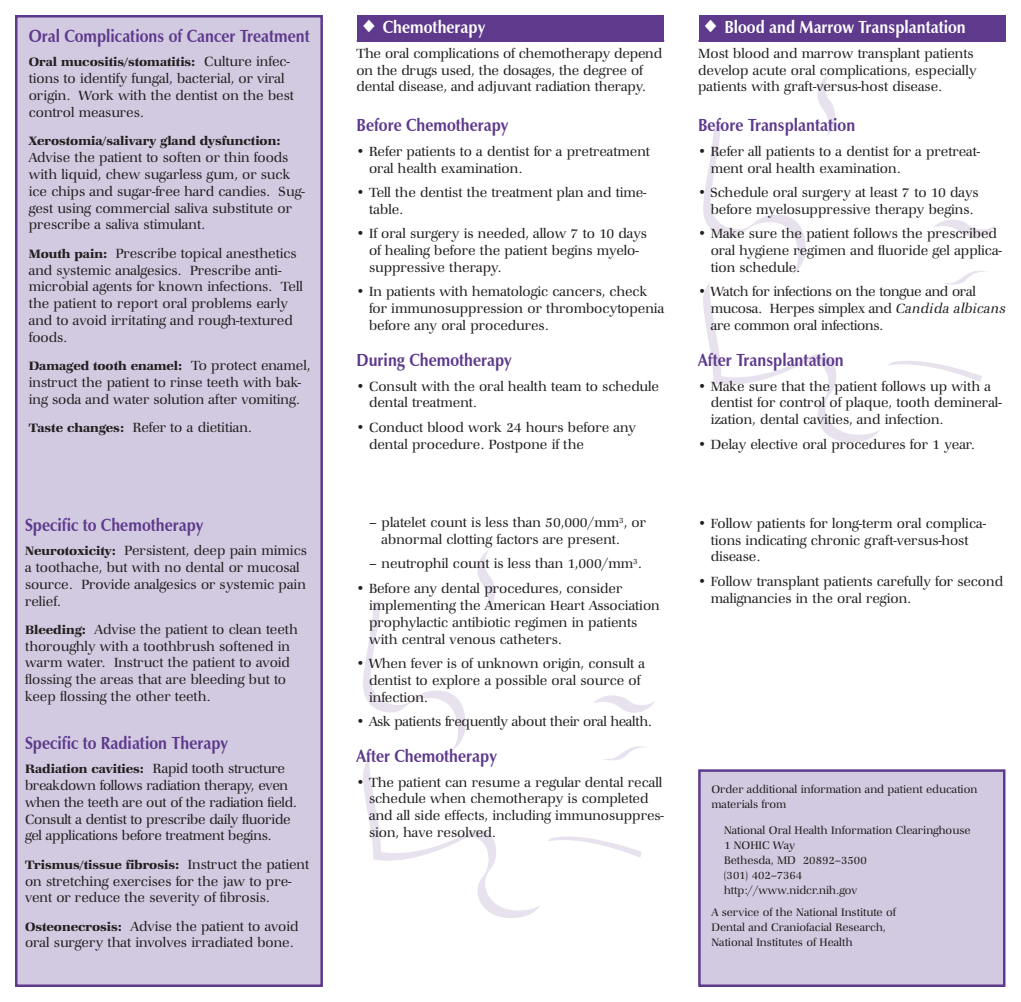
<style>
.page{position:relative;width:1021px;height:1002px;background:#fff}
.page>*{position:absolute;margin:0;border:0;box-sizing:border-box;transform-origin:0 0}
.Subhead_2{font:700 17.5px "Zapf Humanist 601 BT";color:#5e398c;scale:.9 1}
.Box_head{font:700 17.5px "Zapf Humanist 601 BT";color:#5e398c;scale:.9 1}
.Subhead_1{font:700 17.5px "Zapf Humanist 601 BT";color:#fff;scale:.9 1}
.Body_text{font:300 13.75px/16.9px "Zapf Book ITCLT";color:#231f20}
.Bullet{font:300 13.75px/16.9px "Zapf Book ITCLT";color:#231f20}
.Body_text-2{font:300 13.75px/16.9px "Zapf Book ITCLT";letter-spacing:-.02em;color:#231f20}
.Bullet-2{font:300 13.75px/16.9px "Zapf Book ITCLT";letter-spacing:-.02em;color:#231f20}
.Bullet_2{font:300 13.75px/16.9px "Zapf Book ITCLT";color:#231f20}
.Body_text-3{font:300 11.25px/15px "Zapf Book ITCLT";color:#231f20}
.Bullet-3{font:300 11.25px/15px "Zapf Book ITCLT";color:#231f20}
.s1{font-family:"Zapf Book IT Cby BT";font-weight:600}
.s2{font-style:italic}
</style>
<div class="page">
<div style="left:699px;top:16px;width:306px;height:26px;background:#5e398c"></div>
<div style="left:357px;top:16px;width:307px;height:26px;background:#5e398c"></div>
<svg style="left:477px;top:550px;width:18px;height:61px"></svg>
<svg style="left:594px;top:695px;width:61px;height:18px"></svg>
<svg style="left:604px;top:746px;width:40px;height:14px"></svg>
<svg style="left:548px;top:836px;width:94px;height:21px"></svg>
<svg style="left:363px;top:601px;width:103px;height:149px"></svg>
<svg style="left:363px;top:758px;width:177px;height:160px"></svg>
<svg style="left:817px;top:74px;width:18px;height:61px"></svg>
<svg style="left:934px;top:220px;width:61px;height:17px"></svg>
<svg style="left:944px;top:271px;width:42px;height:14px"></svg>
<svg style="left:888px;top:361px;width:94px;height:21px"></svg>
<svg style="left:703px;top:125px;width:103px;height:149px"></svg>
<svg style="left:703px;top:282px;width:177px;height:160px"></svg>
<div style="left:16px;top:16px;width:306px;height:969px;background:#d2cae0"></div>
<div style="left:15px;top:15px;width:308px;height:971px;border:2px solid #5e398c"></div>
<hr style="left:356px;top:41px;width:308px;height:1px;background:#5e398c">
<hr style="left:698px;top:41px;width:308px;height:1px;background:#5e398c">
<div style="left:699px;top:770px;width:305px;height:215px;background:#d2cae0"></div>
<div style="left:698px;top:769px;width:307px;height:217px;border:2px solid #5e398c"></div>
<p class="Box_head" style="left:29px;top:25px;width:314px">Oral Complications of Cancer Treatment</p>
<p class="Body_text" style="left:29px;top:53px;width:267px"><span class="s1">Oral mucositis/stomatitis:</span> Culture infec&shy;tions to identify fungal, bacterial, or viral origin. Work with the dentist on the best control measures.</p>
<p class="Body_text" style="left:29px;top:132px;width:277px"><span class="s1">Xerostomia/salivary gland dysfunction:<br></span>Advise the patient to soften or thin foods with liquid, chew sugarless gum, or suck ice chips and sugar-free hard candies. Sug&shy;gest using commercial saliva substitute or prescribe a saliva stimulant.</p>
<p class="Body_text" style="left:29px;top:245px;width:276px"><span class="s1">Mouth pain:</span> Prescribe topical anesthetics and systemic analgesics. Prescribe anti&shy;microbial agents for known infections. Tell the patient to report oral problems early and to avoid irritating and rough-textured foods.</p>
<p class="Body_text" style="left:29px;top:357px;width:283px"><span class="s1">Damaged tooth enamel:</span> To protect enamel, instruct the patient to rinse teeth with bak&shy;ing soda and water solution after vomiting.</p>
<p class="Body_text" style="left:29px;top:419px;width:225px"><span class="s1">Taste changes:</span> Refer to a dietitian.</p>
<p class="Box_head" style="left:25px;top:513px;width:200px">Specific to Chemotherapy</p>
<p class="Body_text" style="left:25px;top:542px;width:283px"><span class="s1">Neurotoxicity:</span> Persistent, deep pain mimics a toothache, but with no dental or mucosal source. Provide analgesics or systemic pain relief.</p>
<p class="Body_text" style="left:25px;top:620px;width:274px"><span class="s1">Bleeding:</span> Advise the patient to clean teeth thoroughly with a toothbrush softened in warm water. Instruct the patient to avoid flossing the areas that are bleeding but to keep flossing the other teeth.</p>
<p class="Box_head" style="left:25px;top:731px;width:227px">Specific to Radiation Therapy</p>
<p class="Body_text-2" style="left:25px;top:760px;width:273px"><span class="s1">Radiation cavities:</span> Rapid tooth structure breakdown follows radiation therapy, even when the teeth are out of the radiation field.<br>Consult a dentist to prescribe daily fluoride gel applications before treatment begins.</p>
<p class="Body_text" style="left:25px;top:855px;width:286px"><span class="s1">Trismus/tissue fibrosis:</span> Instruct the patient on stretching exercises for the jaw to pre&shy;vent or reduce the severity of fibrosis.</p>
<p class="Body_text" style="left:25px;top:917px;width:275px"><span class="s1">Osteonecrosis:</span> Advise the patient to avoid oral surgery that involves irradiated bone.</p>
<p class="Subhead_1" style="left:363px;top:16px;width:137px">◆ Chemotherapy</p>
<p class="Body_text" style="left:356px;top:45px;width:307px">The oral complications of chemotherapy depend on the drugs used, the dosages, the degree of dental disease, and adjuvant radiation therapy.</p>
<p class="Subhead_2" style="left:356px;top:114px;width:170px">Before Chemotherapy</p>
<p class="Bullet" style="left:369px;top:143px;width:282px;text-indent:-12px"><span class="s1">•</span> Refer patients to a dentist for a pretreatment oral health examination.</p>
<p class="Bullet" style="left:369px;top:184px;width:279px;text-indent:-12px"><span class="s1">•</span> Tell the dentist the treatment plan and time&shy;table.</p>
<p class="Bullet" style="left:369px;top:225px;width:279px;text-indent:-12px"><span class="s1">•</span> If oral surgery is needed, allow 7 to 10 days of healing before the patient begins myelo&shy;suppressive therapy.</p>
<p class="Bullet" style="left:369px;top:283px;width:297px;text-indent:-12px"><span class="s1">•</span> In patients with hematologic cancers, check for immunosuppression or thrombocy-to-penia before any oral procedures.</p>
<p class="Subhead_2" style="left:356px;top:349px;width:174px">During Chemotherapy</p>
<p class="Bullet" style="left:369px;top:377px;width:291px;text-indent:-12px"><span class="s1">•</span> Consult with the oral health team to schedule dental treatment.</p>
<p class="Bullet" style="left:369px;top:419px;width:268px;text-indent:-12px"><span class="s1">•</span> Conduct blood work 24 hours before any dental procedure. Postpone if the</p>
<p class="Bullet_2" style="left:381px;top:514px;width:266px;text-indent:-12px">– platelet count is less than 50,000/mm<sup>3</sup>, or abnormal clotting factors are present.</p>
<p class="Bullet_2" style="left:369px;top:555px;width:274px">– neutrophil count is less than 1,000/mm<sup>3</sup>.</p>
<p class="Bullet" style="left:369px;top:580px;width:292px;text-indent:-12px"><span class="s1">•</span> Before any dental procedures, consider implementing the American Heart Association prophylactic anti-biotic regimen in patients with central venous catheters.</p>
<p class="Bullet" style="left:369px;top:655px;width:278px;text-indent:-12px"><span class="s1">•</span> When fever is of unknown origin, consult a dentist to explore a possible oral source of infection.</p>
<p class="Bullet-2" style="left:356px;top:713px;width:297px"><span class="s1">•</span> Ask patients frequently about their oral health.</p>
<p class="Subhead_2" style="left:356px;top:745px;width:157px">After Chemotherapy</p>
<p class="Bullet" style="left:369px;top:773px;width:296px;text-indent:-12px"><span class="s1">•</span> The patient can resume a regular dental recall schedule when chemotherapy is completed and all side effects, including immunosuppres&shy;sion, have resolved.</p>
<p class="Subhead_1" style="left:704px;top:16px;width:292px">◆ Blood and Marrow Transplantation</p>
<p class="Body_text" style="left:698px;top:45px;width:280px">Most blood and marrow transplant patients develop acute oral complications, especially patients with graft-versus-host disease.</p>
<p class="Subhead_2" style="left:698px;top:114px;width:176px">Before Transplantation</p>
<p class="Bullet" style="left:710px;top:143px;width:271px;text-indent:-12px"><span class="s1">•</span> Refer all patients to a dentist for a pretreat&shy;ment oral health examination.</p>
<p class="Bullet" style="left:698px;top:184px;width:282px;text-align:center"><span class="s1">•</span> Schedule oral surgery at least 7 to 10 days before myelosuppressive therapy begins.</p>
<p class="Bullet" style="left:710px;top:225px;width:293px;text-indent:-12px"><span class="s1">•</span> Make sure the patient follows the prescribed oral hygiene regimen and fluoride gel applica&shy;tion schedule.</p>
<p class="Bullet-2" style="left:710px;top:283px;width:297px;text-indent:-12px"><span class="s1">•</span> Watch for infections on the tongue and oral mucosa. Herpes simplex and <span class="s2">Candida albicans </span>are common oral infections.</p>
<p class="Subhead_2" style="left:698px;top:349px;width:163px">After Transplantation</p>
<p class="Bullet" style="left:710px;top:377px;width:292px;text-indent:-12px"><span class="s1">•</span> Make sure that the patient follows up with a dentist for control of plaque, tooth demineral&shy;ization, dental cavities, and infection.</p>
<p class="Bullet" style="left:698px;top:436px;width:278px"><span class="s1">•</span> Delay elective oral procedures for 1 year.</p>
<p class="Bullet" style="left:710px;top:515px;width:277px;text-indent:-12px"><span class="s1">•</span> Follow patients for long-term oral complica&shy;tions indicating chronic graft-versus-host disease.</p>
<p class="Bullet" style="left:710px;top:573px;width:294px;text-indent:-12px"><span class="s1">•</span> Follow transplant patients carefully for second malignancies in the oral region.</p>
<p class="Body_text-3" style="left:711px;top:781px;width:267px">Order additional information and patient education materials from</p>
<p class="Bullet-3" style="left:724px;top:822px;width:248px">National Oral Health Information Clearinghouse<br>1 NOHIC Way<br>Bethesda, MD 20892–3500<br>(301) 402–7364<br>http://www.nidcr.nih.gov</p>
<p class="Body_text-3" style="left:711px;top:905px;width:186px">A service of the National Institute of<br>Dental and Craniofacial Research,<br>National Institutes of Health</p>
</div>
